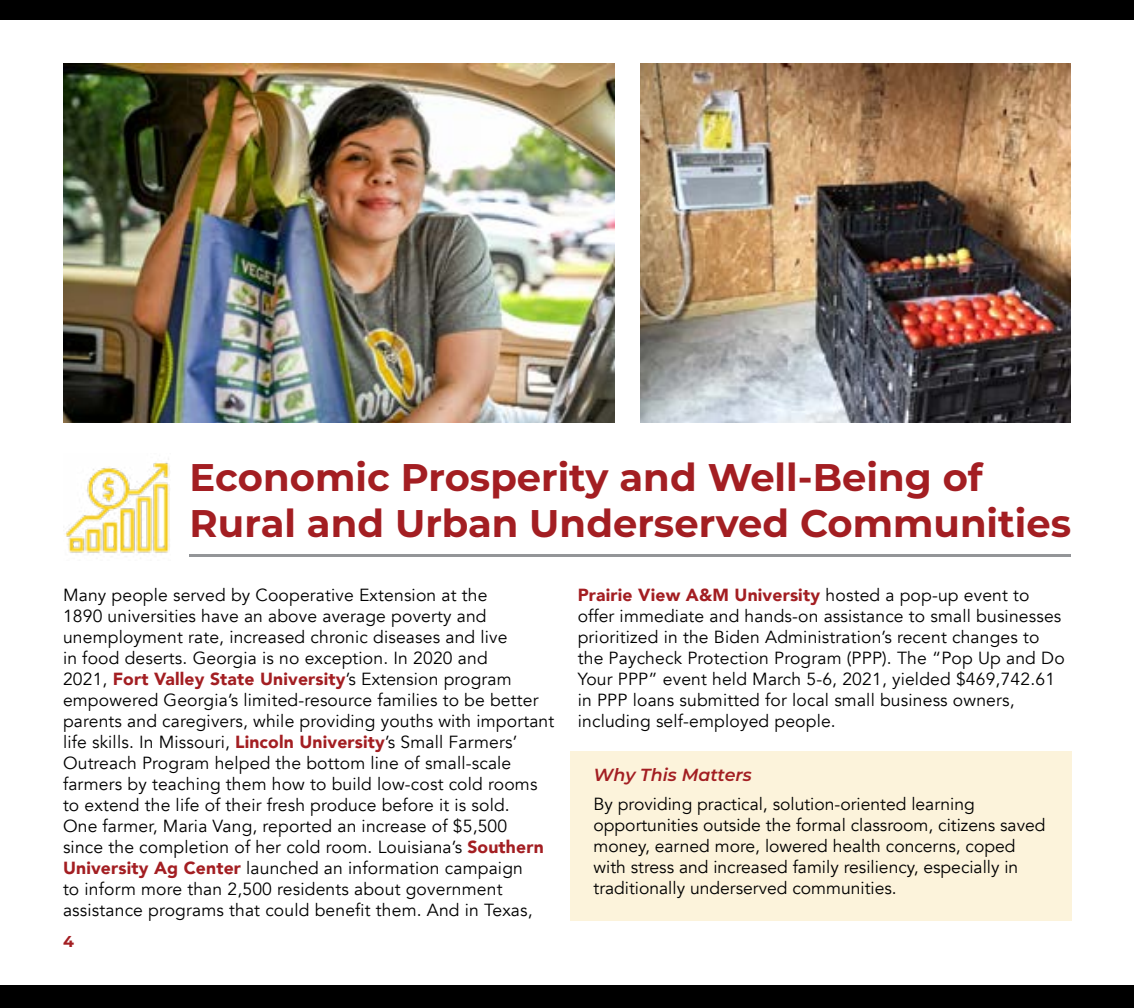
<style>
.page{position:relative;width:1134px;height:1008px;background:#fff}
.page>*{position:absolute;margin:0;border:0;box-sizing:border-box;transform-origin:0 0}
.Heading_2{font:700 38.5px "Montserrat";color:#a31e22}
.Body{font:17.5px/21px "Avenir";letter-spacing:.01em;color:#000}
.Heading_3{font:italic 600 17.5px "Montserrat";color:#a31e22}
.t1{font:700 15.75px "Montserrat";color:#a31e22}
.s1{font-weight:900;color:#a31e22}
</style>
<div class="page">
<div style="left:0;top:0;width:1134px;height:20px;background:#000"></div>
<div style="left:0;top:986px;width:1134px;height:22px;background:#000"></div>
<div style="left:570px;top:751px;width:502px;height:169px;background:#fcf3db"></div>
<img style="left:63px;top:63px;width:552px;height:359px">
<img style="left:640px;top:63px;width:431px;height:359px">
<img style="left:65px;top:462px;width:105px;height:91px">
<hr style="left:189px;top:555px;width:882px;height:2px;background:#939598">
<p class="Heading_2" style="left:190px;top:449px;width:795px">Economic Prosperity and Well-Being of</p>
<p class="Heading_2" style="left:190px;top:495px;width:883px">Rural and Urban Underserved Communities</p>
<p class="Body" style="left:63px;top:585px;width:493px">Many people served by Cooperative Extension at the<br>1890 universities have an above average poverty and unemployment rate, increased chronic diseases and live<br>in food deserts. Georgia is no exception. In 2020 and<br>2021, <span class="s1">Fort Valley State University</span>’s Extension program empowered Georgia’s limited-resource families to be better parents and caregivers, while providing youths with important life skills. In Missouri, <span class="s1">Lincoln University</span>’s Small Farmers’ Outreach Program helped the bottom line of small-scale farmers by teaching them how to build low-cost cold rooms to extend the life of their fresh produce before it is sold.<br>One farmer, Maria Vang, reported an increase of $5,500<br>since the completion of her cold room. Louisiana’s <span class="s1">Southern University Ag Center</span> launched an information campaign<br>to inform more than 2,500 residents about government assistance programs that could benefit them. And in Texas,</p>
<p class="Body" style="left:578px;top:585px;width:488px"><span class="s1">Prairie View A&amp;M University</span> hosted a pop-up event to offer immediate and hands-on assistance to small businesses prioritized in the Biden Administration’s recent changes to the Paycheck Protection Program (PPP). The “Pop Up and Do Your PPP” event held March 5-6, 2021, yielded $469,742.61 in PPP loans submitted for local small business owners, including self-employed people.</p>
<p class="Heading_3" style="left:594px;top:763px;width:160px">Why This Matters</p>
<p class="Body" style="left:594px;top:794px;width:454px">By providing practical, solution-oriented learning opportunities outside the formal classroom, citizens saved money, earned more, lowered health concerns, coped with stress and increased family resiliency, especially in traditionally underserved communities.</p>
<p class="t1" style="left:63px;top:930px;width:12px">4</p>
</div>
